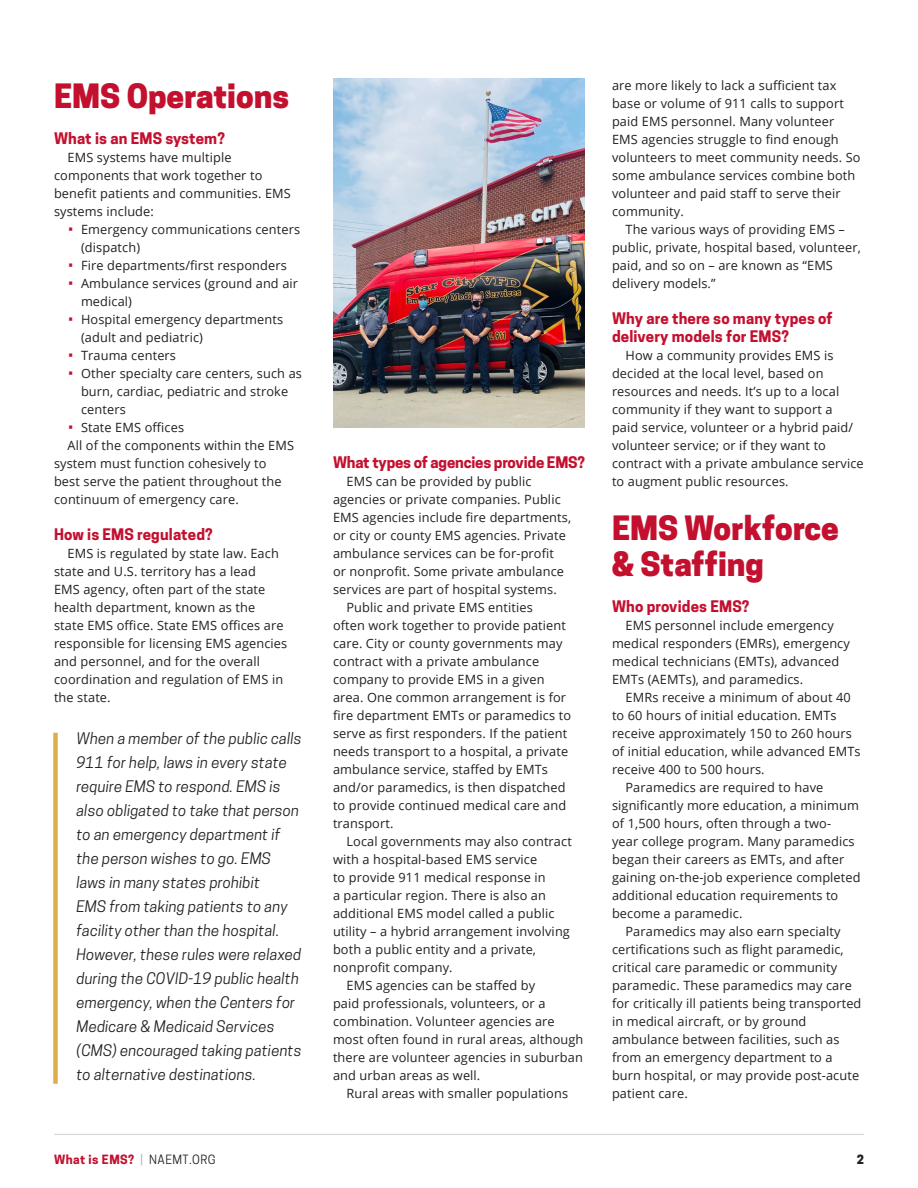
<style>
.page{position:relative;width:918px;height:1188px;background:#fff}
.page>*{position:absolute;margin:0;border:0;box-sizing:border-box;transform-origin:0 0}
.Heading_1{font:800 31.5px/36px "Cooper Hewitt";color:#c3102f}
.Pull_Out{font:italic 15px/24px "Cooper Hewitt";letter-spacing:.01em;color:#231f20}
.Heading_2{font:700 15px/18px "Cooper Hewitt";letter-spacing:.01em;color:#c3102f}
.Heading_2-2{font:700 15px "Cooper Hewitt";letter-spacing:-.01em;color:#c3102f}
.t1{font:12.75px/18px "Open Sans";letter-spacing:.01em;color:#231f20}
.t2{font:700 12px "Cooper Hewitt";letter-spacing:.04em;color:#c3102f}
.t3{font:800 12px "Cooper Hewitt";color:#231f20}
.s1{font-weight:400;color:#a8a9ad}
.s2{font-weight:400;color:#231f20}
</style>
<div class="page">
<hr style="left:54px;top:1134px;width:810px;height:1px;background:#d1d2d4">
<div style="left:53px;top:733px;width:5px;height:351px;background:#e0ad4b"></div>
<img style="left:333px;top:78px;width:252px;height:349px">
<p class="Heading_1" style="left:54px;top:78px;width:237px">EMS Operations</p>
<p class="Heading_2" style="left:54px;top:129px;width:172px">What is an EMS system?</p>
<p class="t1" style="left:54px;top:148px;width:238px;text-indent:14px">EMS systems have multiple components that work together to benefit patients and communities. EMS systems include:</p>
<p class="t1" style="left:81px;top:220px;width:221px">Emergency communications centers (dispatch)</p>
<p class="t1" style="left:81px;top:256px;width:207px">Fire departments/first responders</p>
<p class="t1" style="left:81px;top:274px;width:219px">Ambulance services (ground and air medical)</p>
<p class="t1" style="left:81px;top:310px;width:204px">Hospital emergency departments (adult and pediatric)</p>
<p class="t1" style="left:81px;top:346px;width:97px">Trauma centers</p>
<p class="t1" style="left:81px;top:364px;width:222px">Other specialty care centers, such as burn, cardiac, pediatric and stroke centers</p>
<p class="t1" style="left:81px;top:418px;width:105px">State EMS offices</p>
<p class="t1" style="left:54px;top:436px;width:242px;text-indent:14px">All of the components within the EMS system must function cohesively to best serve the patient throughout the continuum of emergency care.</p>
<p class="Heading_2" style="left:54px;top:525px;width:160px">How is EMS regulated?</p>
<p class="t1" style="left:54px;top:544px;width:235px;text-indent:14px">EMS is regulated by state law. Each state and U.S. territory has a lead<br>EMS agency, often part of the state health department, known as the state EMS office. State EMS offices are responsible for licensing EMS agencies and personnel, and for the overall coordination and regulation of EMS in the state.</p>
<p class="Pull_Out" style="left:76px;top:726px;width:227px">When a member of the public calls<br>911 for help, laws in every state require EMS to respond. EMS is also obligated to take that person to an emergency department if the person wishes to go. EMS laws in many states prohibit<br>EMS from taking patients to any facility other than the hospital.<br>However, these rules were relaxed during the COVID-19 public health emergency, when the Centers for<br>Medicare &amp; Medicaid Services (CMS) encouraged taking patients to alternative destinations.</p>
<p class="Heading_2-2" style="left:333px;top:453px;width:253px">What types of agencies provide EMS?</p>
<p class="t1" style="left:333px;top:472px;width:240px;text-indent:14px">EMS can be provided by public agencies or private companies. Public EMS agencies include fire departments, or city or county EMS agencies. Private ambulance services can be for-profit<br>or nonprofit. Some private ambulance services are part of hospital systems.</p>
<p class="t1" style="left:333px;top:598px;width:240px;text-indent:14px">Public and private EMS entities<br>often work together to provide patient care. City or county governments may contract with a private ambulance company to provide EMS in a given area. One common arrangement is for fire department EMTs or paramedics to serve as first responders. If the patient needs transport to a hospital, a private ambulance service, staffed by EMTs and/or paramedics, is then dispatched to provide continued medical care and transport.</p>
<p class="t1" style="left:333px;top:832px;width:240px;text-indent:14px">Local governments may also contract with a hospital-based EMS service<br>to provide 911 medical response in<br>a particular region. There is also an additional EMS model called a public utility – a hybrid arrangement involving both a public entity and a private, nonprofit company.</p>
<p class="t1" style="left:333px;top:976px;width:252px;text-indent:14px">EMS agencies can be staffed by<br>paid professionals, volunteers, or a combination. Volunteer agencies are most often found in rural areas, although there are volunteer agencies in suburban and urban areas as well.</p>
<p class="t1" style="left:346px;top:1084px;width:223px">Rural areas with smaller populations</p>
<p class="t1" style="left:612px;top:76px;width:250px">are more likely to lack a sufficient tax base or volume of 911 calls to support paid EMS personnel. Many volunteer EMS agencies struggle to find enough volunteers to meet community needs. So some ambulance services combine both volunteer and paid staff to serve their community.</p>
<p class="t1" style="left:612px;top:220px;width:250px;text-indent:14px">The various ways of providing EMS – public, private, hospital based, volunteer, paid, and so on – are known as “EMS delivery models.”</p>
<p class="Heading_2" style="left:612px;top:309px;width:222px">Why are there so many types of delivery models for EMS?</p>
<p class="t1" style="left:612px;top:346px;width:253px;text-indent:14px">How a community provides EMS is decided at the local level, based on resources and needs. It’s up to a local community if they want to support a<br>paid service, volunteer or a hybrid paid/ volunteer service; or if they want to contract with a private ambulance service to augment public resources.</p>
<p class="Heading_1" style="left:612px;top:510px;width:228px">EMS Workforce &amp; Staffing</p>
<p class="Heading_2" style="left:612px;top:597px;width:139px">Who provides EMS?</p>
<p class="t1" style="left:612px;top:616px;width:239px;text-indent:14px">EMS personnel include emergency medical responders (EMRs), emergency medical technicians (EMTs), advanced EMTs (AEMTs), and paramedics.</p>
<p class="t1" style="left:612px;top:688px;width:250px;text-indent:14px">EMRs receive a minimum of about 40 to 60 hours of initial education. EMTs receive approximately 150 to 260 hours of initial education, while advanced EMTs receive 400 to 500 hours.</p>
<p class="t1" style="left:612px;top:778px;width:250px;text-indent:14px">Paramedics are required to have significantly more education, a minimum of 1,500 hours, often through a two-<br>year college program. Many paramedics began their careers as EMTs, and after gaining on-the-job experience completed additional education requirements to become a paramedic.</p>
<p class="t1" style="left:612px;top:922px;width:251px;text-indent:14px">Paramedics may also earn specialty certifications such as flight paramedic, critical care paramedic or community paramedic. These paramedics may care for critically ill patients being transported in medical aircraft, or by ground ambulance between facilities, such as from an emergency department to a burn hospital, or may provide post-acute patient care.</p>
<p class="t2" style="left:54px;top:1152px;width:163px">What is EMS? <span class="s1">|</span> <span class="s2">NAEMT.ORG</span></p>
<p class="t3" style="left:857px;top:1152px;width:9px">2</p>
</div>
